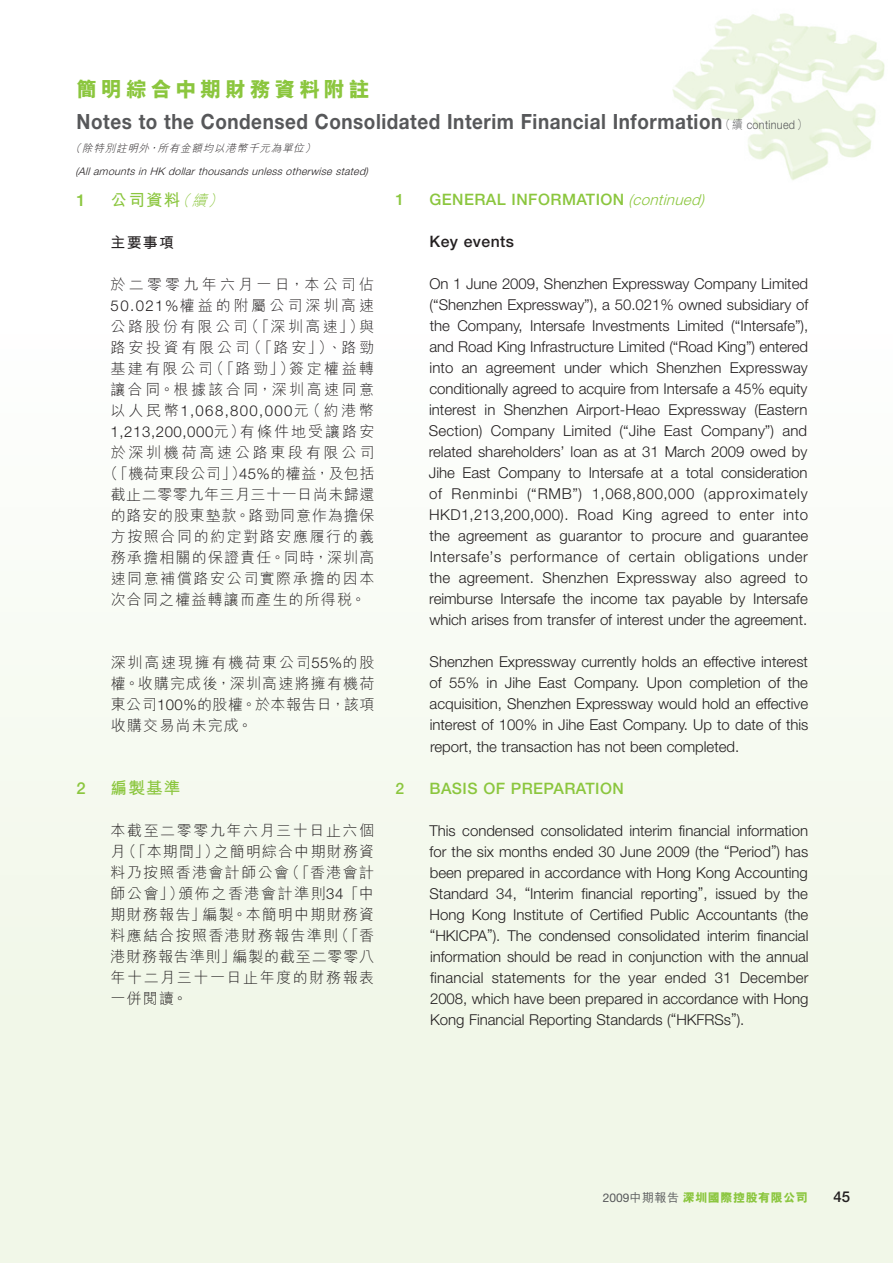
<style>
.page{position:relative;width:893px;height:1263px;background:#fff}
.page>*{position:absolute;margin:0;border:0;box-sizing:border-box;transform-origin:0 0}
.t1{font:700 21px "Helvetica Neue LT Std";letter-spacing:.03em;color:#57585a;scale:.9 1}
.t2{font:800 21px "M Hei HK";letter-spacing:.18em;color:#8bc63e}
.t3{font:700 16.5px "M Hei HK";letter-spacing:.08em;color:#8bc63e}
.t4{font:500 16.5px "Helvetica Neue LT Std";color:#8bc63e}
.t5{font:500 15.75px "Helvetica Neue LT Std";letter-spacing:.03em;color:#8bc63e}
.t6{font:500 15.75px "Helvetica Neue LT Std";letter-spacing:.03em;color:#231f20}
.t7{font:300 15px/21px "Helvetica Neue LT Std";color:#231f20;text-align:justify}
.t8{font:300 15px/21px "M Hei HK";letter-spacing:.09em;color:#231f20;text-align:justify}
.t9{font:300 15px/21px "Helvetica Neue LT Std";letter-spacing:.065em;color:#231f20}
.t10{font:700 15px "M Hei HK";color:#231f20}
.t11{font:500 15px "Helvetica Neue LT Std";color:#231f20}
.t12{font:800 12px "M Hei HK";letter-spacing:.05em;color:#8bc63e}
.t13{font:italic 300 10.5px "Helvetica Neue LT Std";color:#231f20}
.t14{font:italic 300 10.5px "M Hei HK";color:#231f20}
.s1{font-family:"M Hei HK";font-weight:300;font-size:12px}
.s2{font-weight:300;font-size:12px}
.s3{font-weight:300;font-style:italic;font-size:15px}
.s4{font-family:"Helvetica Neue LT Std"}
.s5{font-family:"M Hei HK"}
.s6{font-family:"Helvetica Neue LT Std";font-weight:400;color:#57585a}
.s7{font-weight:500;color:#57585a}
</style>
<div class="page">
<div style="left:0;top:319px;width:893px;height:944px;background:linear-gradient(to right,#f6faf0,#f6faf0)"></div>
<img style="left:672px;top:13px;width:213px;height:167px">
<h1 class="t2" style="left:77px;top:79px;width:295px">簡明綜合中期財務資料附註</h1>
<h1 class="t1" style="left:77px;top:108px;width:814px">Notes to the Condensed Consolidated Interim Financial Information<span class="s1">（續</span> <span class="s2">continued</span><span class="s1">）</span></h1>
<p class="t14" style="left:70px;top:143px;width:249px">（除特別註明外，所有金額均以港幣千元為單位）</p>
<p class="t13" style="left:75px;top:165px;width:294px">(All amounts in HK dollar thousands unless otherwise stated)</p>
<p class="t5" style="left:395px;top:190px;width:10px">1</p>
<p class="t5" style="left:429px;top:190px;width:276px">GENERAL INFORMATION <span class="s3">(continued)</span></p>
<p class="t6" style="left:429px;top:232px;width:86px">Key events</p>
<p class="t7" style="left:429px;top:273px;width:381px">On 1 June 2009, Shenzhen Expressway Company Limited (“Shenzhen Expressway”), a 50.021% owned subsidiary of the Company, Intersafe Investments Limited (“Intersafe”), and Road King Infrastructure Limited (“Road King”) entered into an agreement under which Shenzhen Expressway conditionally agreed to acquire from Intersafe a 45% equity interest in Shenzhen Airport-Heao Expressway (Eastern Section) Company Limited (“Jihe East Company”) and related shareholders’ loan as at 31 March 2009 owed by Jihe East Company to Intersafe at a total consideration of Renminbi (“RMB”) 1,068,800,000 (approximately HKD1,213,200,000). Road King agreed to enter into the agreement as guarantor to procure and guarantee Intersafe’s performance of certain obligations under the agreement. Shenzhen Expressway also agreed to reimburse Intersafe the income tax payable by Intersafe which arises from transfer of interest under the agreement.</p>
<p class="t7" style="left:429px;top:651px;width:380px">Shenzhen Expressway currently holds an effective interest of 55% in Jihe East Company. Upon completion of the acquisition, Shenzhen Expressway would hold an effective interest of 100% in Jihe East Company. Up to date of this report, the transaction has not been completed.</p>
<p class="t5" style="left:395px;top:778px;width:10px">2</p>
<p class="t5" style="left:429px;top:778px;width:196px">BASIS OF PREPARATION</p>
<p class="t7" style="left:429px;top:819px;width:381px">This condensed consolidated interim financial information for the six months ended 30 June 2009 (the “Period”) has been prepared in accordance with Hong Kong Accounting Standard 34, “Interim financial reporting”, issued by the Hong Kong Institute of Certified Public Accountants (the “HKICPA”). The condensed consolidated interim financial information should be read in conjunction with the annual financial statements for the year ended 31 December 2008, which have been prepared in accordance with Hong Kong Financial Reporting Standards (“HKFRSs”).</p>
<p class="t4" style="left:77px;top:190px;width:11px">1</p>
<p class="t3" style="left:111px;top:188px;width:118px">公司資料<span class="s3">（續）</span></p>
<p class="t10" style="left:111px;top:232px;width:65px">主要事項</p>
<p class="t8" style="left:110px;top:274px;width:265px">於二零零九年六月一日，本公司佔<span class="s4">50.021%</span>權益的附屬公司深圳高速公路股份有限公司（「深圳高速」）與路安投資有限公司（「路安」）、路勁基建有限公司（「路勁」）簽定權益轉讓合同。根據該合同，深圳高速同意</p>
<p class="t9" style="left:110px;top:400px;width:265px"><span class="s5">以人民幣</span>1,068,800,000<span class="s5">元（約港幣<br></span>1,213,200,000<span class="s5">元）有條件地受讓路安</span></p>
<p class="t8" style="left:103px;top:442px;width:273px;text-align:center">於深圳機荷高速公路東段有限公司（「機荷東段公司」）<span class="s4">45%</span>的權益，及包括截止二零零九年三月三十一日尚未歸還的路安的股東墊款。路勁同意作為擔保方按照合同的約定對路安應履行的義務承擔相關的保證責任。同時，深圳高速同意補償路安公司實際承擔的因本次合同之權益轉讓而產生的所得稅。</p>
<p class="t8" style="left:111px;top:652px;width:265px">深圳高速現擁有機荷東公司<span class="s4">55%</span>的股權。收購完成後，深圳高速將擁有機荷東公司<span class="s4">100%</span>的股權。於本報告日，該項收購交易尚未完成。</p>
<p class="t4" style="left:77px;top:778px;width:11px">2</p>
<p class="t3" style="left:111px;top:776px;width:71px">編製基準</p>
<p class="t8" style="left:111px;top:820px;width:265px">本截至二零零九年六月三十日止六個月（「本期間」）之簡明綜合中期財務資料乃按照香港會計師公會（「香港會計師公會」）頒佈之香港會計準則<span class="s4">34</span>「中期財務報告」編製。本簡明中期財務資料應結合按照香港財務報告準則（「香港財務報告準則」編製的截至二零零八年十二月三十一日止年度的財務報表一併閱讀。</p>
<p class="t12" style="left:603px;top:1191px;width:207px"><span class="s6">2009</span><span class="s7">中期報告</span>深圳國際控股有限公司</p>
<p class="t11" style="left:834px;top:1188px;width:18px">45</p>
</div>
